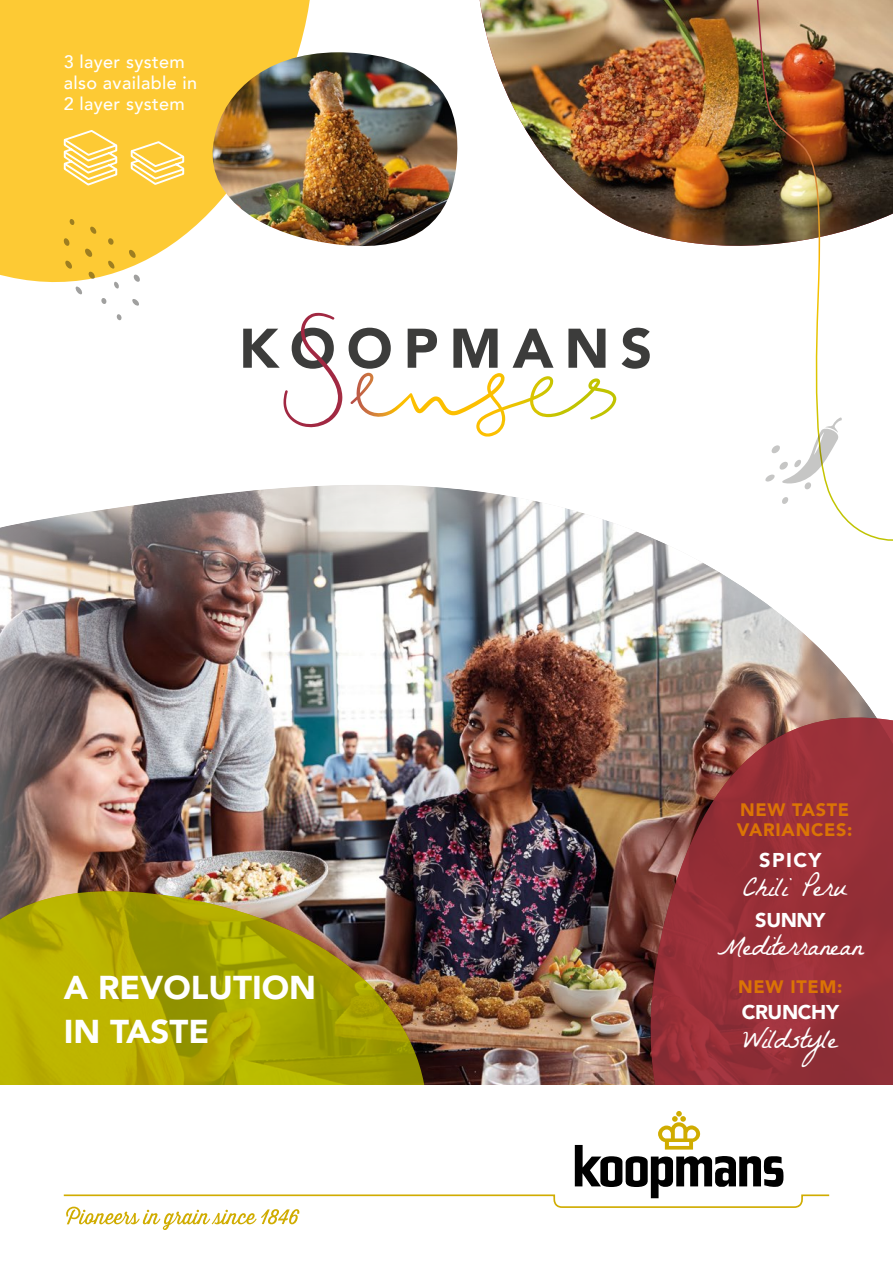
<style>
.page{position:relative;width:893px;height:1263px;background:#fff}
.page>*{position:absolute;margin:0;border:0;box-sizing:border-box;transform-origin:0 0}
.t1{font:900 33px/44.5px "Avenir";color:#fff}
.t2{font:28.35px "La Belle Aurore";letter-spacing:-.02em;color:#fff}
.t3{font:28.35px "La Belle Aurore";color:#fff}
.t4{font:900 19.95px "Avenir";letter-spacing:-.02em;color:#fff}
.t5{font:500 18px/21px "Avenir";letter-spacing:.02em;color:#fff}
.t6{font:900 18px/19.5px "Avenir";letter-spacing:.04em;color:#db7405}
</style>
<div class="page">
<div style="left:0;top:484px;width:893px;height:600px;background:#fff;opacity:.55"></div>
<svg style="left:63px;top:1111px;width:767px;height:119px"></svg>
<svg style="left:0;top:0;width:320px;height:313px;fill:#fdca34"></svg>
<svg style="left:622px;top:328px;width:28px;height:41px"></svg>
<svg style="left:243px;top:313px;width:100px;height:114px"></svg>
<svg style="left:349px;top:328px;width:267px;height:108px"></svg>
<img style="left:612px;top:695px;width:281px;height:389px">
<img style="left:0;top:871px;width:440px;height:213px">
<img style="left:479px;top:0;width:276px;height:246px">
<svg style="left:62px;top:129px;width:56px;height:58px"></svg>
<svg style="left:129px;top:140px;width:56px;height:46px"></svg>
<img style="left:207px;top:52px;width:251px;height:201px">
<img style="left:755px;top:0;width:138px;height:549px">
<svg style="left:90px;top:226px;width:7px;height:8px"></svg>
<svg style="left:85px;top:248px;width:8px;height:9px"></svg>
<svg style="left:108px;top:238px;width:6px;height:7px"></svg>
<svg style="left:101px;top:298px;width:6px;height:6px"></svg>
<svg style="left:63px;top:238px;width:7px;height:8px"></svg>
<svg style="left:88px;top:271px;width:7px;height:8px"></svg>
<svg style="left:133px;top:274px;width:7px;height:8px"></svg>
<svg style="left:65px;top:260px;width:7px;height:9px"></svg>
<svg style="left:129px;top:249px;width:7px;height:9px"></svg>
<svg style="left:108px;top:260px;width:7px;height:9px"></svg>
<svg style="left:114px;top:281px;width:5px;height:8px"></svg>
<svg style="left:75px;top:286px;width:8px;height:9px"></svg>
<svg style="left:116px;top:314px;width:6px;height:7px"></svg>
<svg style="left:69px;top:219px;width:6px;height:6px"></svg>
<svg style="left:132px;top:298px;width:8px;height:8px"></svg>
<svg style="left:782px;top:497px;width:6px;height:7px"></svg>
<svg style="left:765px;top:417px;width:77px;height:73px"></svg>
<p class="t5" style="left:64px;top:50px;width:135px">3 layer system also available in<br>2 layer system</p>
<h1 class="t1" style="left:64px;top:964px;width:254px">A REVOLUTION<br>IN TASTE</h1>
<p class="t6" style="left:737px;top:800px;width:117px">NEW TASTE<br>VARIANCES:</p>
<p class="t4" style="left:759px;top:843px;width:64px">SPICY</p>
<h2 class="t3" style="left:743px;top:869px;width:106px">Chili Peru</h2>
<p class="t4" style="left:755px;top:903px;width:72px">SUNNY</p>
<h2 class="t2" style="left:717px;top:929px;width:148px">Mediterranean</h2>
<p class="t6" style="left:738px;top:976px;width:106px">NEW ITEM:</p>
<p class="t4" style="left:742px;top:995px;width:99px">CRUNCHY</p>
<h2 class="t2" style="left:743px;top:1021px;width:96px">Wildstyle</h2>
</div>
